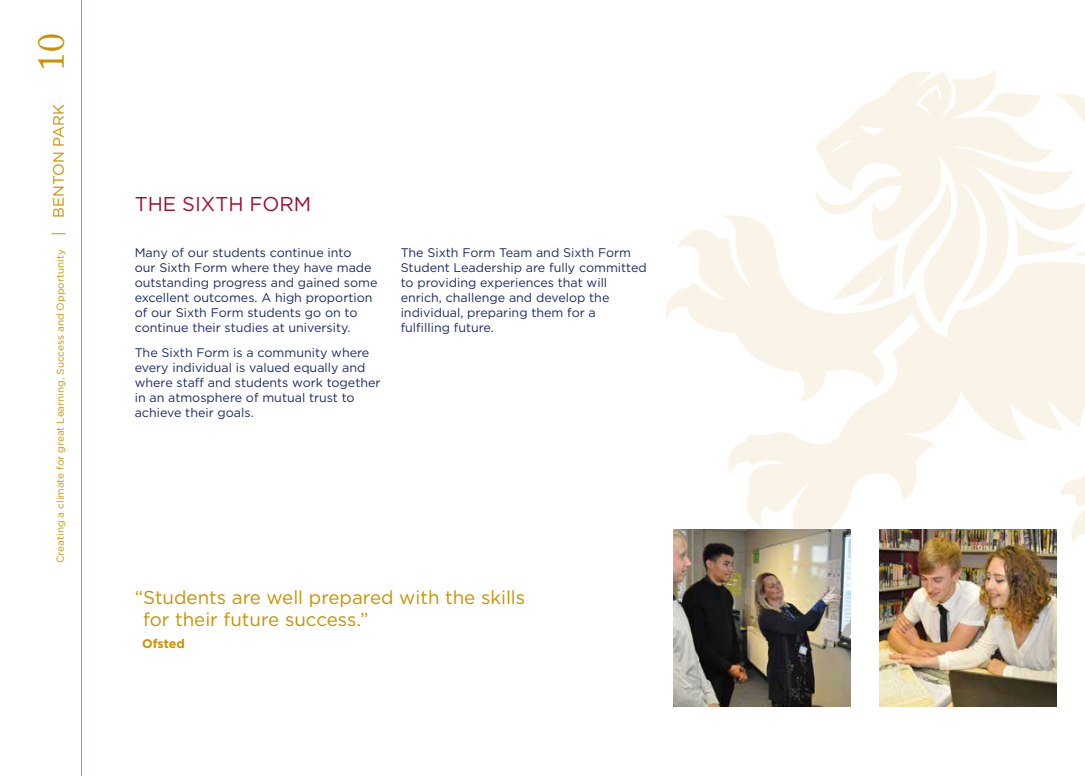
<style>
.page{position:relative;width:1085px;height:776px;background:#fff}
.page>*{position:absolute;margin:0;border:0;box-sizing:border-box;transform-origin:0 0}
.t1{font:37.5px "Adobe Caslon Pro";color:#ca9200}
.t2{font:20px "Gotham HTF";color:#a10e2f}
.t3{font:18.75px/22.5px "Gotham HTF";color:#ca9200}
.t4{font:12.5px/15px "Gotham HTF";color:#1a2b68}
.t5{font:700 12.5px "Gotham HTF";color:#ca9200}
.t6{font:10px "Gotham HTF";color:#ca9200}
.s1{font-size:15px}
</style>
<div class="page">
<svg style="left:666px;top:69px;width:418px;height:496px"></svg>
<hr style="left:81px;top:0;width:1px;height:776px;background:#ca9200">
<img style="left:879px;top:530px;width:177px;height:177px">
<img style="left:673px;top:530px;width:177px;height:177px">
<h1 class="t1" style="left:29px;top:71px;width:39px;rotate:-90deg">10</h1>
<p class="t6" style="left:55px;top:563px;width:460px;rotate:-90deg">Creating a climate for great Learning, Success and Opportunity <span class="s1">| BENTON PARK</span></p>
<h2 class="t2" style="left:135px;top:193px;width:178px">THE SIXTH FORM</h2>
<p class="t4" style="left:135px;top:245px;width:244px">Many of our students continue into<br>our Sixth Form where they have made outstanding progress and gained some excellent outcomes. A high proportion of our Sixth Form students go on to continue their studies at university.</p>
<p class="t4" style="left:135px;top:345px;width:247px">The Sixth Form is a community where every individual is valued equally and where staff and students work together in an atmosphere of mutual trust to achieve their goals.</p>
<p class="t4" style="left:400px;top:245px;width:248px">The Sixth Form Team and Sixth Form<br>Student Leadership are fully committed to providing experiences that will enrich, challenge and develop the individual, preparing them for a fulfilling future.</p>
<h3 class="t3" style="left:143px;top:586px;width:383px;text-indent:-8px">“Students are well prepared with the skills for their future success.”</h3>
<p class="t5" style="left:142px;top:637px;width:44px">Ofsted</p>
</div>
